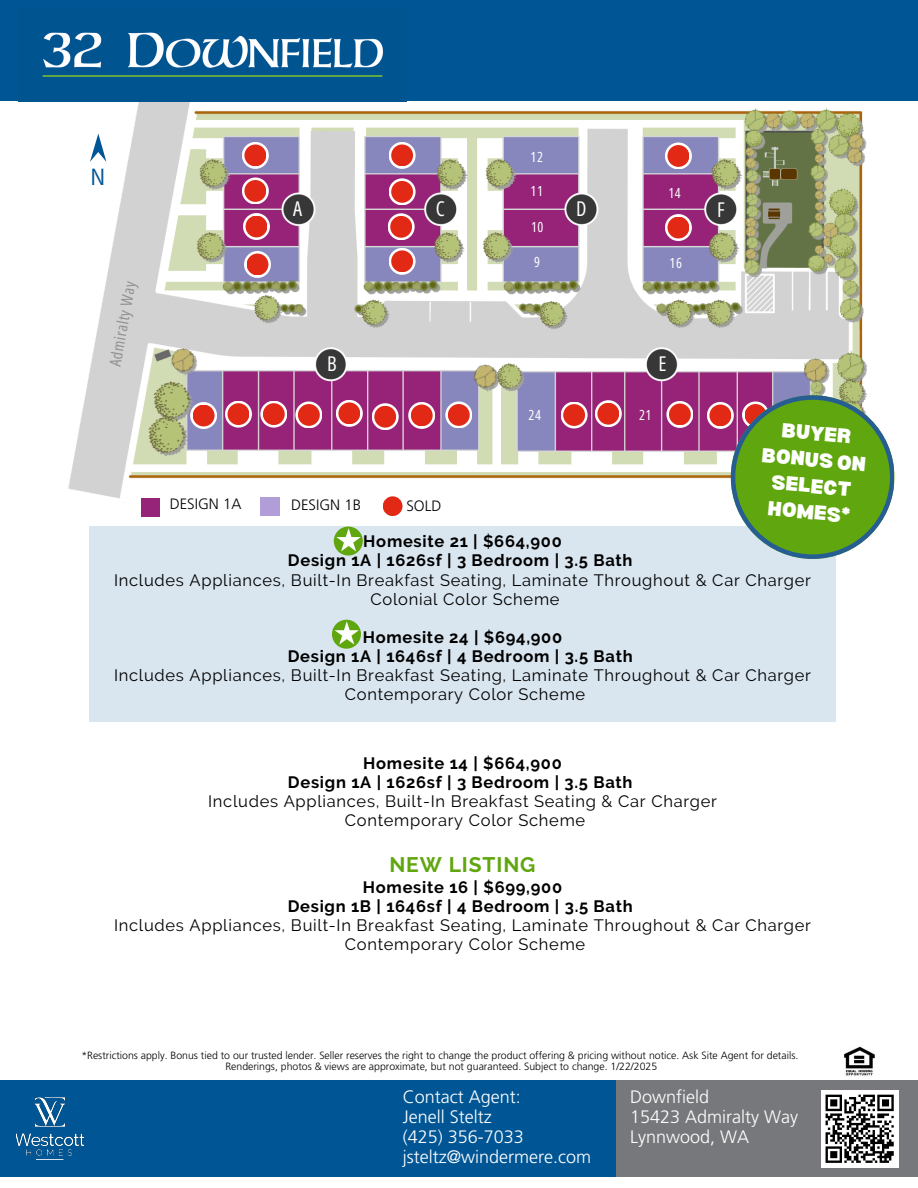
<style>
.page{position:relative;width:918px;height:1188px;background:#fff}
.page>*{position:absolute;margin:0;border:0;box-sizing:border-box;transform-origin:0 0}
.t1{font:23.25px "IBM Plex Sans Cond";color:#005695}
.t2{font:700 21px "Raleway";letter-spacing:.045em;color:#60a60e}
.t3{font:20.4px "Open Sans Condensed";color:#fff}
.t4{font:900 19.8px/26.2px "Bernoru";color:#fff;text-align:center}
.t5{font:300 18px/20.2px "Frutiger LT Std";color:#fff}
.t6{font:16.5px/19.2px "Raleway";letter-spacing:.045em;color:#000;text-align:center}
.t7{font:15.75px "Open Sans Condensed";color:#919090}
.t8{font:300 15px "Frutiger LT Std";color:#000}
.t9{font:13.95px "Open Sans Condensed";letter-spacing:.045em;color:#fff}
.t10{font:300 10.5px "Frutiger LT Std";color:#000}
.s1{font-weight:700}
</style>
<div class="page">
<div style="left:0;top:0;width:918px;height:101px;background:#005695"></div>
<img style="left:844px;top:1046px;width:31px;height:30px">
<div style="left:0;top:1081px;width:618px;height:95px;background:#005695"></div>
<div style="left:616px;top:1081px;width:302px;height:95px;background:#76787b"></div>
<img style="left:16px;top:1097px;width:68px;height:59px">
<div style="left:821px;top:1090px;width:77px;height:78px;background:#fff"></div>
<svg style="left:825px;top:1094px;width:69px;height:69px"></svg>
<div style="left:383px;top:496px;width:20px;height:20px;background:#e12916;border-radius:50%"></div>
<div style="left:142px;top:498px;width:18px;height:18px;background:#96257a"></div>
<div style="left:260px;top:498px;width:20px;height:18px;background:#b19dd8"></div>
<img style="left:64px;top:101px;width:803px;height:406px">
<svg style="left:90px;top:134px;width:16px;height:28px"></svg>
<svg style="left:295px;top:401px;width:27px;height:27px"></svg>
<div style="left:298px;top:404px;width:22px;height:22px;background:#e12916;border-radius:50%"></div>
<svg style="left:260px;top:401px;width:27px;height:27px"></svg>
<div style="left:263px;top:403px;width:22px;height:22px;background:#e12916;border-radius:50%"></div>
<svg style="left:225px;top:401px;width:27px;height:27px"></svg>
<div style="left:228px;top:403px;width:21px;height:22px;background:#e12916;border-radius:50%"></div>
<img style="left:42px;top:32px;width:341px;height:45px">
<svg style="left:190px;top:402px;width:27px;height:27px"></svg>
<div style="left:193px;top:405px;width:22px;height:21px;background:#e12916;border-radius:50%"></div>
<svg style="left:445px;top:401px;width:27px;height:27px"></svg>
<div style="left:448px;top:404px;width:22px;height:22px;background:#e12916;border-radius:50%"></div>
<svg style="left:243px;top:213px;width:27px;height:27px"></svg>
<div style="left:246px;top:216px;width:21px;height:21px;background:#e12916;border-radius:50%"></div>
<svg style="left:336px;top:400px;width:27px;height:27px"></svg>
<div style="left:338px;top:402px;width:22px;height:22px;background:#e12916;border-radius:50%"></div>
<svg style="left:408px;top:402px;width:27px;height:27px"></svg>
<div style="left:411px;top:405px;width:22px;height:21px;background:#e12916;border-radius:50%"></div>
<svg style="left:242px;top:142px;width:27px;height:27px"></svg>
<div style="left:244px;top:144px;width:22px;height:22px;background:#e12916;border-radius:50%"></div>
<svg style="left:242px;top:177px;width:27px;height:27px"></svg>
<div style="left:244px;top:180px;width:22px;height:22px;background:#e12916;border-radius:50%"></div>
<svg style="left:372px;top:403px;width:27px;height:27px"></svg>
<div style="left:374px;top:406px;width:22px;height:22px;background:#e12916;border-radius:50%"></div>
<svg style="left:389px;top:142px;width:27px;height:27px"></svg>
<div style="left:391px;top:144px;width:22px;height:22px;background:#e12916;border-radius:50%"></div>
<div style="left:90px;top:527px;width:746px;height:195px;background:#d9e5ef"></div>
<svg style="left:389px;top:248px;width:27px;height:27px"></svg>
<div style="left:391px;top:250px;width:22px;height:22px;background:#e12916;border-radius:50%"></div>
<svg style="left:389px;top:178px;width:27px;height:27px"></svg>
<div style="left:391px;top:181px;width:22px;height:22px;background:#e12916;border-radius:50%"></div>
<svg style="left:244px;top:251px;width:27px;height:27px"></svg>
<div style="left:247px;top:254px;width:21px;height:21px;background:#e12916;border-radius:50%"></div>
<svg style="left:388px;top:213px;width:27px;height:27px"></svg>
<div style="left:390px;top:216px;width:22px;height:22px;background:#e12916;border-radius:50%"></div>
<svg style="left:666px;top:401px;width:27px;height:27px"></svg>
<div style="left:669px;top:404px;width:22px;height:21px;background:#e12916;border-radius:50%"></div>
<svg style="left:707px;top:402px;width:27px;height:27px"></svg>
<div style="left:709px;top:405px;width:22px;height:21px;background:#e12916;border-radius:50%"></div>
<svg style="left:334px;top:527px;width:29px;height:29px"></svg>
<svg style="left:336px;top:528px;width:25px;height:23px"></svg>
<svg style="left:332px;top:620px;width:29px;height:29px"></svg>
<svg style="left:335px;top:621px;width:24px;height:24px"></svg>
<svg style="left:731px;top:395px;width:163px;height:163px;background:#75a642"></svg>
<svg style="left:595px;top:400px;width:27px;height:27px"></svg>
<div style="left:597px;top:403px;width:22px;height:22px;background:#e12916;border-radius:50%"></div>
<svg style="left:665px;top:214px;width:27px;height:27px"></svg>
<div style="left:667px;top:217px;width:22px;height:21px;background:#e12916;border-radius:50%"></div>
<svg style="left:561px;top:402px;width:27px;height:27px"></svg>
<div style="left:563px;top:404px;width:22px;height:22px;background:#e12916;border-radius:50%"></div>
<svg style="left:665px;top:142px;width:27px;height:27px"></svg>
<div style="left:667px;top:145px;width:22px;height:22px;background:#e12916;border-radius:50%"></div>
<p class="t1" style="left:91px;top:161px;width:16px">N</p>
<p class="t7" style="left:104px;top:364px;width:88px;rotate:-80deg">Admiralty Way</p>
<p class="t3" style="left:293px;top:194px;width:11px">A</p>
<p class="t3" style="left:327px;top:349px;width:11px">B</p>
<p class="t9" style="left:531px;top:147px;width:14px">12</p>
<p class="t9" style="left:531px;top:181px;width:14px">11</p>
<p class="t9" style="left:531px;top:217px;width:14px">10</p>
<p class="t9" style="left:534px;top:252px;width:7px">9</p>
<p class="t3" style="left:436px;top:194px;width:11px">C</p>
<p class="t3" style="left:576px;top:194px;width:12px">D</p>
<p class="t9" style="left:529px;top:405px;width:14px">24</p>
<p class="t8" style="left:170px;top:498px;width:73px">DESIGN 1A</p>
<p class="t8" style="left:291px;top:499px;width:71px">DESIGN 1B</p>
<p class="t8" style="left:406px;top:500px;width:36px">SOLD</p>
<p class="t9" style="left:668px;top:183px;width:14px">14</p>
<p class="t9" style="left:669px;top:253px;width:14px">16</p>
<p class="t3" style="left:658px;top:349px;width:10px">E</p>
<p class="t9" style="left:639px;top:405px;width:14px">21</p>
<p class="t3" style="left:717px;top:195px;width:9px">F</p>
<p class="t9" style="left:784px;top:412px;width:14px">17</p>
<p class="t4" style="left:765px;top:415px;width:106px;rotate:5deg">BUYER<br>BONUS ON<br>SELECT<br>HOMES*</p>
<h4 class="t6" style="left:114px;top:532px;width:699px"><span class="s1">Homesite 21 | $664,900<br>Design 1A | 1626sf | 3 Bedroom | 3.5 Bath<br></span>Includes Appliances, Built-In Breakfast Seating, Laminate Throughout &amp; Car Charger Colonial Color Scheme</h4>
<p class="t6" style="left:114px;top:628px;width:699px"><span class="s1">Homesite 24 | $694,900<br>Design 1A | 1646sf | 4 Bedroom | 3.5 Bath<br></span>Includes Appliances, Built-In Breakfast Seating, Laminate Throughout &amp; Car Charger Contemporary Color Scheme</p>
<p class="t6" style="left:208px;top:754px;width:510px"><span class="s1">Homesite 14 | $664,900<br>Design 1A | 1626sf | 3 Bedroom | 3.5 Bath<br></span>Includes Appliances, Built-In Breakfast Seating &amp; Car Charger Contemporary Color Scheme</p>
<h3 class="t2" style="left:389px;top:853px;width:148px">NEW LISTING</h3>
<h3 class="t6" style="left:114px;top:877px;width:699px"><span class="s1">Homesite 16 | $699,900<br>Design 1B | 1646sf | 4 Bedroom | 3.5 Bath<br></span>Includes Appliances, Built-In Breakfast Seating, Laminate Throughout &amp; Car Charger Contemporary Color Scheme</h3>
<h4 class="t10" style="left:81px;top:1051px;width:719px">*Restrictions apply. Bonus tied to our trusted lender. Seller reserves the right to change the product offering &amp; pricing without notice. Ask Site Agent for details.</h4>
<h4 class="t10" style="left:225px;top:1062px;width:433px">Renderings, photos &amp; views are approximate, but not guaranteed. Subject to change. 1/22/2025</h4>
<h4 class="t5" style="left:403px;top:1088px;width:190px">Contact Agent:<br>Jenell Steltz<br>(425) 356-7033 jsteltz@windermere.com</h4>
<h1 class="t5" style="left:630px;top:1088px;width:170px">Downfield<br>15423 Admiralty Way<br>Lynnwood, WA</h1>
</div>
